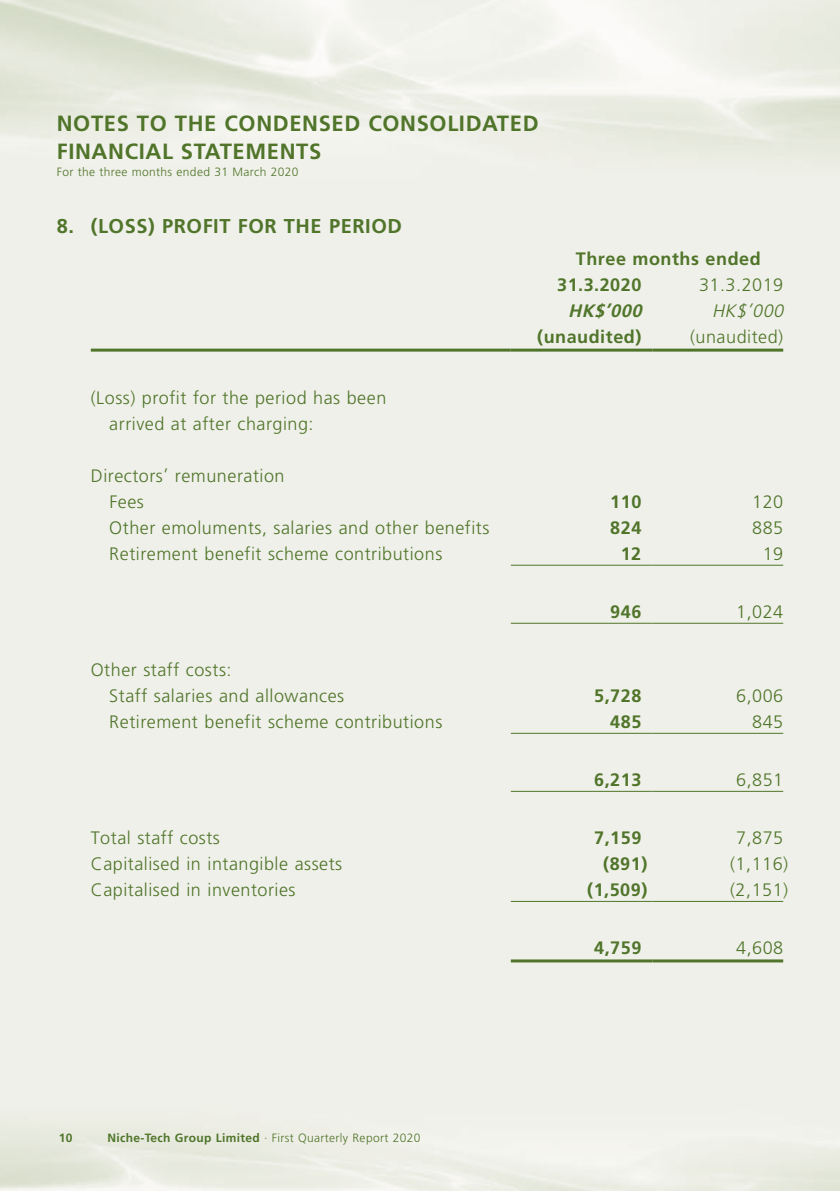
<style>
.page{position:relative;width:840px;height:1191px;background:#fff}
.page>*{position:absolute;margin:0;border:0;box-sizing:border-box;transform-origin:0 0}
.t1{font:700 22px/28px "Frutiger LT Std";letter-spacing:.03em;color:#50752a}
.t2{font:700 20px "Frutiger LT Std";letter-spacing:.03em;color:#50752a}
.t3{font:300 18px/26px "Frutiger LT Std";letter-spacing:.03em;color:#50752a}
.t4{font:700 18px/26px "Frutiger LT Std";letter-spacing:.03em;color:#50752a}
.t5{font:italic 700 18px "Frutiger LT Std";color:#50752a}
.t6{font:italic 300 18px "Frutiger LT Std";color:#50752a}
.t7{font:300 12px "Frutiger LT Std";letter-spacing:.03em;color:#50752a}
.t8{font:700 12px "Frutiger LT Std";color:#50752a}
.s1{font-weight:700}
</style>
<div class="page">
<img style="left:0;top:0;width:839px;height:1191px">
<hr style="left:91px;top:348px;width:419px;height:3px;background:#50752a">
<hr style="left:510px;top:348px;width:142px;height:3px;background:#50752a">
<hr style="left:652px;top:348px;width:130px;height:3px;background:#50752a">
<hr style="left:510px;top:565px;width:142px;height:1px;background:#50752a">
<hr style="left:652px;top:565px;width:130px;height:1px;background:#50752a">
<hr style="left:510px;top:623px;width:142px;height:1px;background:#50752a">
<hr style="left:652px;top:623px;width:130px;height:1px;background:#50752a">
<hr style="left:510px;top:733px;width:142px;height:1px;background:#50752a">
<hr style="left:652px;top:733px;width:130px;height:1px;background:#50752a">
<hr style="left:510px;top:791px;width:142px;height:1px;background:#50752a">
<hr style="left:652px;top:791px;width:130px;height:1px;background:#50752a">
<hr style="left:510px;top:901px;width:142px;height:1px;background:#50752a">
<hr style="left:652px;top:901px;width:130px;height:1px;background:#50752a">
<hr style="left:510px;top:959px;width:142px;height:3px;background:#50752a">
<hr style="left:652px;top:959px;width:130px;height:3px;background:#50752a">
<p class="t1" style="left:57px;top:109px;width:483px">NOTES TO THE CONDENSED CONSOLIDATED<br>FINANCIAL STATEMENTS</p>
<p class="t7" style="left:57px;top:165px;width:243px">For the three months ended 31 March 2020</p>
<p class="t2" style="left:57px;top:215px;width:346px">8. (LOSS) PROFIT FOR THE PERIOD</p>
<p class="t3" style="left:109px;top:385px;width:278px;text-indent:-19px">(Loss) profit for the period has been arrived at after charging:</p>
<p class="t3" style="left:109px;top:463px;width:177px;text-indent:-19px">Directors’ remuneration<br>Fees</p>
<p class="t4" style="left:557px;top:246px;width:205px;text-indent:19px">Three months ended<br>31.3.2020</p>
<p class="t3" style="left:698px;top:272px;width:86px">31.3.2019</p>
<p class="t5" style="left:568px;top:300px;width:79px">HK$’000</p>
<p class="t6" style="left:711px;top:301px;width:77px">HK$’000</p>
<p class="t4" style="left:537px;top:324px;width:106px">(unaudited)</p>
<p class="t3" style="left:689px;top:324px;width:95px">(unaudited)</p>
<p class="t4" style="left:610px;top:488px;width:33px">110</p>
<p class="t3" style="left:751px;top:489px;width:33px">120</p>
<p class="t3" style="left:109px;top:515px;width:381px">Other emoluments, salaries and other benefits</p>
<p class="t4" style="left:610px;top:514px;width:33px">824</p>
<p class="t3" style="left:751px;top:515px;width:33px">885</p>
<p class="t3" style="left:109px;top:541px;width:334px">Retirement benefit scheme contributions</p>
<p class="t4" style="left:620px;top:540px;width:22px">12</p>
<p class="t3" style="left:762px;top:541px;width:22px">19</p>
<p class="t3" style="left:109px;top:657px;width:236px;text-indent:-19px">Other staff costs:<br>Staff salaries and allowances</p>
<p class="t4" style="left:610px;top:598px;width:33px">946</p>
<p class="t3" style="left:735px;top:599px;width:49px">1,024</p>
<p class="t4" style="left:594px;top:682px;width:49px">5,728</p>
<p class="t3" style="left:735px;top:683px;width:49px">6,006</p>
<p class="t3" style="left:109px;top:709px;width:334px">Retirement benefit scheme contributions</p>
<p class="t4" style="left:610px;top:708px;width:33px">485</p>
<p class="t3" style="left:751px;top:709px;width:33px">845</p>
<p class="t4" style="left:594px;top:766px;width:49px">6,213</p>
<p class="t3" style="left:735px;top:767px;width:49px">6,851</p>
<p class="t3" style="left:91px;top:825px;width:131px">Total staff costs</p>
<p class="t4" style="left:594px;top:824px;width:49px">7,159</p>
<p class="t3" style="left:735px;top:825px;width:49px">7,875</p>
<p class="t3" style="left:91px;top:851px;width:253px">Capitalised in intangible assets</p>
<p class="t4" style="left:603px;top:850px;width:46px">(891)</p>
<p class="t3" style="left:729px;top:851px;width:60px">(1,116)</p>
<p class="t3" style="left:91px;top:877px;width:206px">Capitalised in inventories</p>
<p class="t4" style="left:587px;top:876px;width:62px">(1,509)</p>
<p class="t3" style="left:729px;top:877px;width:60px">(2,151)</p>
<p class="t8" style="left:59px;top:1131px;width:15px">10</p>
<p class="t7" style="left:107px;top:1131px;width:314px"><span class="s1">Niche-Tech Group Limited</span> · First Quarterly Report 2020</p>
<p class="t4" style="left:594px;top:934px;width:49px">4,759</p>
<p class="t3" style="left:735px;top:935px;width:49px">4,608</p>
</div>
